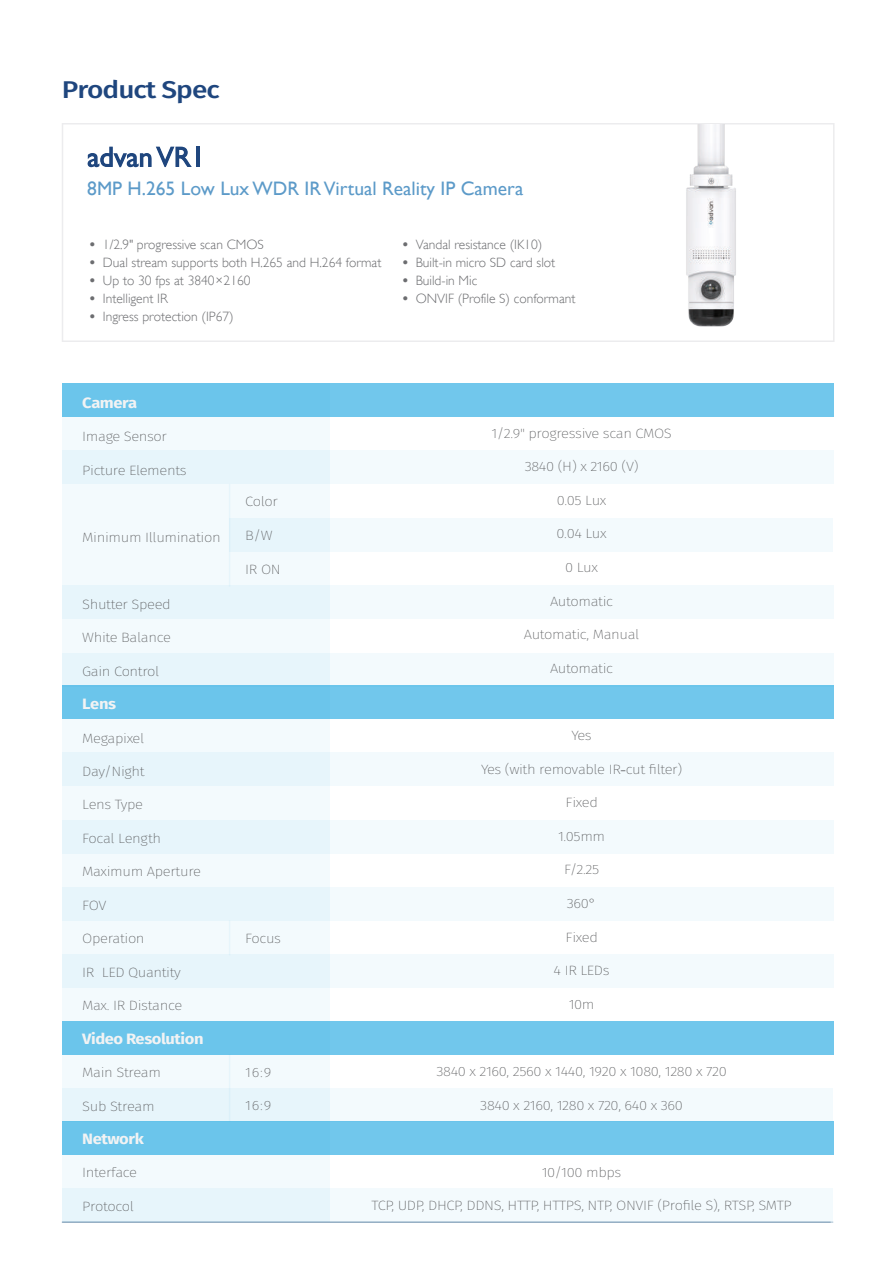
<style>
.page{position:relative;width:893px;height:1263px;background:#fff}
.page>*{position:absolute;margin:0;border:0;box-sizing:border-box;transform-origin:0 0}
.t1{font:500 24.15px "Fira Sans";letter-spacing:-.035em;color:#1f467e;scale:1.16 1}
.t2{font:19.5px "Gill Sans";color:rgb(27 114 179/.85)}
.t3{font:700 15px "Fira Sans";letter-spacing:-.025em;color:#f2f3f4;scale:1.1 1}
.t4{font:200 13.5px "Fira Sans";letter-spacing:-.025em;color:#57585a;scale:1.1 1}
.t5{font:300 13.5px "Gill Sans";color:#6c6d70}
.s1{font-family:"Adobe Ming Std";font-weight:300}
</style>
<div class="page">
<div style="left:62px;top:383px;width:268px;height:839px;background:#f3fafd"></div>
<div style="left:62px;top:753px;width:771px;height:33px;background:#f3fafd"></div>
<div style="left:62px;top:820px;width:771px;height:33px;background:#f3fafd"></div>
<div style="left:62px;top:887px;width:771px;height:34px;background:#f3fafd"></div>
<div style="left:62px;top:954px;width:771px;height:34px;background:#f3fafd"></div>
<div style="left:62px;top:1021px;width:771px;height:33px;background:#71c7ec"></div>
<div style="left:62px;top:1121px;width:771px;height:34px;background:#71c7ec"></div>
<div style="left:63px;top:1188px;width:770px;height:34px;background:#f3fafd"></div>
<div style="left:63px;top:1088px;width:770px;height:33px;background:#f3fafd"></div>
<svg style="left:62px;top:123px;width:772px;height:219px"></svg>
<svg style="left:88px;top:147px;width:104px;height:20px"></svg>
<hr style="left:196px;top:147px;width:4px;height:20px;background:#1f467e">
<hr style="left:62px;top:1222px;width:771px;height:1px;background:#4e7da1">
<hr style="left:229px;top:484px;width:1px;height:103px;background:#009bde">
<hr style="left:229px;top:920px;width:1px;height:35px;background:#009bde">
<hr style="left:229px;top:1054px;width:1px;height:67px;background:#009bde">
<div style="left:62px;top:384px;width:771px;height:33px;background:#71c7ec"></div>
<div style="left:62px;top:451px;width:771px;height:33px;background:#f3fafd"></div>
<div style="left:230px;top:518px;width:603px;height:33px;background:#f3fafd"></div>
<div style="left:62px;top:586px;width:771px;height:33px;background:#f3fafd"></div>
<div style="left:62px;top:653px;width:771px;height:33px;background:#f3fafd"></div>
<div style="left:62px;top:685px;width:771px;height:34px;background:#71c7ec"></div>
<img style="left:673px;top:124px;width:78px;height:209px">
<h1 class="t1" style="left:62px;top:73px;width:138px">Product Spec</h1>
<h2 class="t2" style="left:87px;top:177px;width:438px">8MP H.265 Low Lux WDR IR Virtual Reality IP Camera</h2>
<p class="t5" style="left:90px;top:237px;width:175px"><sup>●</sup> 1/2.9" progressive scan CMOS</p>
<p class="t5" style="left:90px;top:255px;width:293px"><sup>●</sup> Dual stream supports both H.265 and H.264 format</p>
<p class="t5" style="left:90px;top:273px;width:162px"><sup>●</sup> Up to 30 fps at 3840×2160</p>
<p class="t5" style="left:90px;top:291px;width:79px"><sup>●</sup> Intelligent IR</p>
<p class="t5" style="left:90px;top:309px;width:145px"><sup>●</sup> Ingress protection (IP67)</p>
<p class="t5" style="left:403px;top:237px;width:141px"><sup>●</sup> Vandal resistance (IK10)</p>
<p class="t5" style="left:403px;top:255px;width:154px"><sup>●</sup> Built-in micro SD card slot</p>
<p class="t5" style="left:403px;top:273px;width:76px"><sup>●</sup> Build-in Mic</p>
<p class="t5" style="left:403px;top:291px;width:174px"><sup>●</sup> ONVIF (Profile S) conformant</p>
<p class="t3" style="left:82px;top:392px;width:51px">Camera</p>
<p class="t4" style="left:82px;top:427px;width:79px">Image Sensor</p>
<p class="t4" style="left:82px;top:461px;width:96px">Picture Elements</p>
<p class="t4" style="left:82px;top:528px;width:127px">Minimum Illumination</p>
<p class="t4" style="left:82px;top:594px;width:82px">Shutter Speed</p>
<p class="t4" style="left:82px;top:628px;width:82px">White Balance</p>
<p class="t4" style="left:82px;top:661px;width:72px">Gain Control</p>
<p class="t3" style="left:82px;top:693px;width:32px">Lens</p>
<p class="t4" style="left:82px;top:728px;width:58px">Megapixel</p>
<p class="t4" style="left:82px;top:762px;width:58px">Day/Night</p>
<p class="t4" style="left:82px;top:795px;width:57px">Lens Type</p>
<p class="t4" style="left:82px;top:829px;width:73px">Focal Length</p>
<p class="t4" style="left:82px;top:862px;width:110px">Maximum Aperture</p>
<p class="t4" style="left:82px;top:896px;width:24px">FOV</p>
<p class="t4" style="left:82px;top:929px;width:58px">Operation</p>
<p class="t4" style="left:82px;top:962px;width:91px">IR LED Quantity</p>
<p class="t4" style="left:82px;top:996px;width:92px">Max. IR Distance</p>
<p class="t3" style="left:82px;top:1028px;width:112px">Video Resolution</p>
<p class="t4" style="left:82px;top:1063px;width:73px">Main Stream</p>
<p class="t4" style="left:82px;top:1096px;width:67px">Sub Stream</p>
<p class="t3" style="left:82px;top:1128px;width:57px">Network</p>
<p class="t4" style="left:82px;top:1163px;width:51px">Interface</p>
<p class="t4" style="left:82px;top:1197px;width:48px">Protocol</p>
<p class="t4" style="left:245px;top:492px;width:31px">Color</p>
<p class="t4" style="left:245px;top:526px;width:27px">B/W</p>
<p class="t4" style="left:245px;top:559px;width:34px">IR ON</p>
<p class="t4" style="left:245px;top:928px;width:34px">Focus</p>
<p class="t4" style="left:245px;top:1062px;width:25px">16:9</p>
<p class="t4" style="left:245px;top:1096px;width:25px">16:9</p>
<p class="t4" style="left:491px;top:423px;width:166px">1/2.9" progressive scan CMOS</p>
<p class="t4" style="left:525px;top:457px;width:105px">3840 (H) x 2160 (V)</p>
<p class="t4" style="left:557px;top:491px;width:47px">0.05 Lux</p>
<p class="t4" style="left:557px;top:524px;width:47px">0.04 Lux</p>
<p class="t4" style="left:565px;top:558px;width:31px">0 Lux</p>
<p class="t4" style="left:550px;top:591px;width:59px">Automatic</p>
<p class="t4" style="left:524px;top:625px;width:106px">Automatic, Manual</p>
<p class="t4" style="left:550px;top:659px;width:59px">Automatic</p>
<p class="t4" style="left:571px;top:726px;width:20px">Yes</p>
<p class="t4" style="left:481px;top:759px;width:184px">Yes (with removable IR<span class="s1">-</span>cut filter)</p>
<p class="t4" style="left:565px;top:793px;width:31px">Fixed</p>
<p class="t4" style="left:558px;top:827px;width:44px">1.05mm</p>
<p class="t4" style="left:564px;top:860px;width:33px">F/2.25</p>
<p class="t4" style="left:567px;top:894px;width:28px">360°</p>
<p class="t4" style="left:565px;top:927px;width:31px">Fixed</p>
<p class="t4" style="left:554px;top:961px;width:52px">4 IR LEDs</p>
<p class="t4" style="left:569px;top:995px;width:25px">10m</p>
<p class="t4" style="left:436px;top:1062px;width:265px">3840 x 2160, 2560 x 1440, 1920 x 1080, 1280 x 720</p>
<p class="t4" style="left:480px;top:1095px;width:186px">3840 x 2160, 1280 x 720, 640 x 360</p>
<p class="t4" style="left:542px;top:1163px;width:74px">10/100 mbps</p>
<p class="t4" style="left:371px;top:1196px;width:384px">TCP, UDP, DHCP, DDNS, HTTP, HTTPS, NTP, ONVIF (Profile S), RTSP, SMTP</p>
</div>
